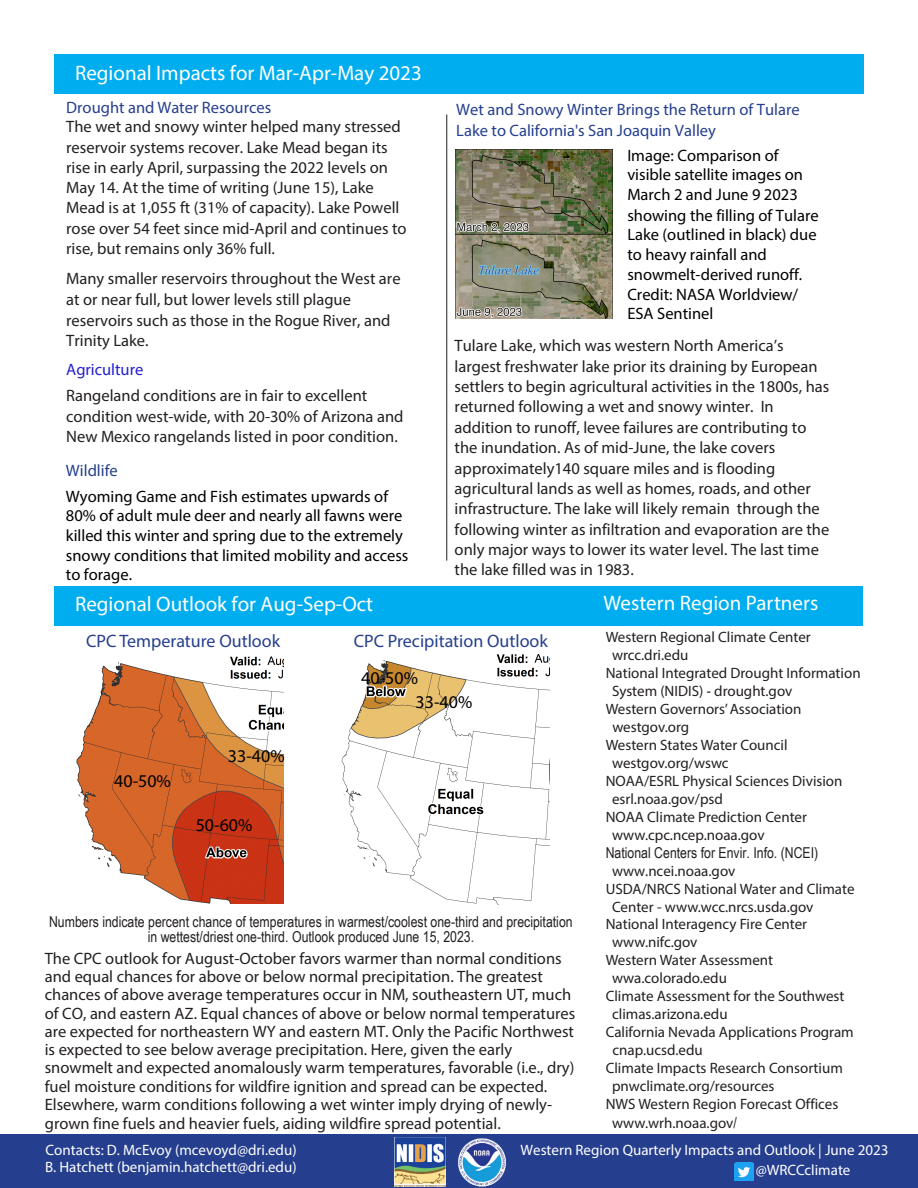
<style>
.page{position:relative;width:918px;height:1188px;background:#fff}
.page>*{position:absolute;margin:0;border:0;box-sizing:border-box;transform-origin:0 0}
.t1{font:21px "Myriad Pro";color:#fff}
.t2{font:18px "Myriad Pro";color:#253f8e}
.t3{font:18px "Myriad Pro";color:#000}
.body_text{font:16.5px/20.4px "Myriad Pro";color:#231f20}
.t4{font:16.5px/19.8px "Myriad Pro";color:#000}
.t5{font:16.5px/20.5px "Myriad Pro";color:#253f8e}
.t6{font:15px/18px "Myriad Pro";color:#231f20}
.body_text-2{font:15px/15px "Arial Narrow";color:#231f20;text-align:center}
.Footer_-_Left{font:15px/17.4px "Myriad Pro";color:#fff}
.Footer_Right{font:15px "Myriad Pro";color:#fff}
.s1{color:#253f8e}
.s2{color:#221ed3}
.s3{font-family:"Arial Narrow"}
</style>
<div class="page">
<div style="left:0;top:1134px;width:918px;height:54px;background:#253f8e"></div>
<div style="left:54px;top:54px;width:810px;height:40px;background:#00aeef"></div>
<img style="left:734px;top:1163px;width:20px;height:18px">
<div style="left:54px;top:587px;width:808px;height:39px;background:#00aeef"></div>
<img style="left:458px;top:1138px;width:48px;height:49px">
<img style="left:395px;top:1138px;width:51px;height:49px">
<hr style="left:446px;top:114px;width:1px;height:447px;background:#231f20">
<img style="left:341px;top:654px;width:208px;height:251px">
<img style="left:76px;top:656px;width:207px;height:248px">
<img style="left:455px;top:150px;width:157px;height:169px">
<h3 class="t1" style="left:75px;top:60px;width:348px">Regional Impacts for Mar-Apr-May 2023</h3>
<p class="body_text" style="left:66px;top:97px;width:342px"><span class="s1">Drought and Water Resources<br></span>The wet and snowy winter helped many stressed reservoir systems recover. Lake Mead began its rise in early April, surpassing the 2022 levels on May 14. At the time of writing (June 15), Lake Mead is at 1,055 ft (31% of capacity). Lake Powell rose over 54 feet since mid-April and continues to rise, but remains only 36% full.</p>
<p class="body_text" style="left:66px;top:268px;width:336px">Many smaller reservoirs throughout the West are at or near full, but lower levels still plague reservoirs such as those in the Rogue River, and Trinity Lake.</p>
<p class="body_text" style="left:66px;top:356px;width:303px;line-height:26.7px"><span class="s2">Agriculture<br></span>Rangeland conditions are in fair to excellent</p>
<p class="body_text" style="left:66px;top:406px;width:339px">condition west-wide, with 20-30% of Arizona and<br>New Mexico rangelands listed in poor condition.</p>
<p class="t4" style="left:66px;top:457px;width:324px;line-height:25.8px"><span class="s1">Wildlife<br></span>Wyoming Game and Fish estimates upwards of</p>
<p class="t4" style="left:66px;top:506px;width:344px">80% of adult mule deer and nearly all fawns were killed this winter and spring due to the extremely snowy conditions that limited mobility and access to forage.</p>
<h3 class="t1" style="left:75px;top:591px;width:300px">Regional Outlook for Aug-Sep-Oct</h3>
<p class="t5" style="left:456px;top:99px;width:345px">Wet and Snowy Winter Brings the Return of Tulare<br>Lake to California's San Joaquin Valley</p>
<p class="t4" style="left:627px;top:146px;width:193px">Image: Comparison of visible satellite images on<br>March 2 and June 9 2023 showing the filling of Tulare<br>Lake (outlined in black) due to heavy rainfall and snowmelt-derived runoff.<br>Credit: NASA Worldview/<br>ESA Sentinel</p>
<p class="body_text" style="left:455px;top:335px;width:376px">Tulare Lake, which was western North America’s largest freshwater lake prior its draining by European settlers to begin agricultural activities in the 1800s, has returned following a wet and snowy winter. In addition to runoff, levee failures are contributing to the inundation. As of mid-June, the lake covers approximately140 square miles and is flooding agricultural lands as well as homes, roads, and other infrastructure. The lake will likely remain through the following winter as infiltration and evaporation are the only major ways to lower its water level. The last time the lake filled was in 1983.</p>
<h3 class="t1" style="left:604px;top:590px;width:216px">Western Region Partners</h3>
<p class="t6" style="left:606px;top:628px;width:207px">Western Regional Climate Center</p>
<p class="t6" style="left:612px;top:646px;width:78px">wrcc.dri.edu</p>
<p class="t6" style="left:612px;top:664px;width:250px;text-indent:-6px">National Integrated Drought Information<br>System (NIDIS) <span class="s3">-</span> drought.gov</p>
<p class="t6" style="left:606px;top:700px;width:197px">Western Governors’ Association</p>
<p class="t6" style="left:612px;top:718px;width:78px">westgov.org</p>
<p class="t6" style="left:606px;top:736px;width:183px">Western States Water Council</p>
<p class="t6" style="left:612px;top:754px;width:118px">westgov.org/wswc</p>
<p class="t6" style="left:606px;top:772px;width:238px">NOAA/ESRL Physical Sciences Division</p>
<p class="t6" style="left:612px;top:790px;width:112px">esrl.noaa.gov/psd</p>
<p class="t6" style="left:606px;top:808px;width:203px">NOAA Climate Prediction Center</p>
<p class="t6" style="left:612px;top:826px;width:154px">www.cpc.ncep.noaa.gov</p>
<p class="body_text-2" style="left:606px;top:845px;width:214px">National Centers for Envir. Info. (NCEI)</p>
<p class="t6" style="left:612px;top:862px;width:125px">www.ncei.noaa.gov</p>
<p class="t6" style="left:606px;top:880px;width:250px">USDA/NRCS National Water and Climate</p>
<p class="t6" style="left:612px;top:898px;width:203px">Center - www.wcc.nrcs.usda.gov</p>
<p class="t6" style="left:606px;top:915px;width:203px">National Interagency Fire Center</p>
<p class="t6" style="left:612px;top:933px;width:87px">www.nifc.gov</p>
<p class="t6" style="left:606px;top:951px;width:169px">Western Water Assessment</p>
<p class="t6" style="left:612px;top:969px;width:116px">wwa.colorado.edu</p>
<p class="t6" style="left:606px;top:987px;width:240px">Climate Assessment for the Southwest</p>
<p class="t6" style="left:612px;top:1005px;width:117px">climas.arizona.edu</p>
<p class="t6" style="left:606px;top:1023px;width:250px">California Nevada Applications Program</p>
<p class="t6" style="left:613px;top:1041px;width:92px">cnap.ucsd.edu</p>
<p class="t6" style="left:606px;top:1059px;width:239px">Climate Impacts Research Consortium</p>
<p class="t6" style="left:612px;top:1077px;width:164px">pnwclimate.org/resources</p>
<p class="t6" style="left:606px;top:1095px;width:234px">NWS Western Region Forecast Offices</p>
<p class="t6" style="left:612px;top:1114px;width:126px">www.wrh.noaa.gov<span class="s3">/</span></p>
<p class="Footer_Right" style="left:520px;top:1141px;width:370px">Western Region Quarterly Impacts and Outlook | June 2023</p>
<p class="Footer_Right" style="left:756px;top:1161px;width:96px">@WRCCclimate</p>
<p class="t2" style="left:86px;top:630px;width:196px">CPC Temperature Outlook</p>
<h4 class="t2" style="left:354px;top:630px;width:196px">CPC Precipitation Outlook</h4>
<p class="t3" style="left:361px;top:666px;width:58px">40-50%</p>
<p class="t3" style="left:416px;top:691px;width:58px">33-40%</p>
<p class="t3" style="left:228px;top:745px;width:58px">33-40%</p>
<p class="t3" style="left:114px;top:770px;width:58px">40-50%</p>
<p class="t3" style="left:196px;top:814px;width:58px">50-60%</p>
<p class="body_text-2" style="left:49px;top:913px;width:525px">Numbers indicate percent chance of temperatures in warmest/coolest one-third and precipitation in wettest/driest one-third. Outlook produced June 15, 2023.</p>
<p class="body_text" style="left:45px;top:949px;width:532px;line-height:18.3px">The CPC outlook for August-October favors warmer than normal conditions and equal chances for above or below normal precipitation. The greatest chances of above average temperatures occur in NM, southeastern UT, much of CO, and eastern AZ. Equal chances of above or below normal temperatures are expected for northeastern WY and eastern MT. Only the Pacific Northwest is expected to see below average precipitation. Here, given the early snowmelt and expected anomalously warm temperatures, favorable (i.e., dry) fuel moisture conditions for wildfire ignition and spread can be expected.<br>Elsewhere, warm conditions following a wet winter imply drying of newly&shy;grown fine fuels and heavier fuels, aiding wildfire spread potential.</p>
<p class="Footer_-_Left" style="left:45px;top:1141px;width:253px">Contacts: D. McEvoy (mcevoyd@dri.edu)<br>B. Hatchett (benjamin.hatchett@dri.edu)</p>
</div>
